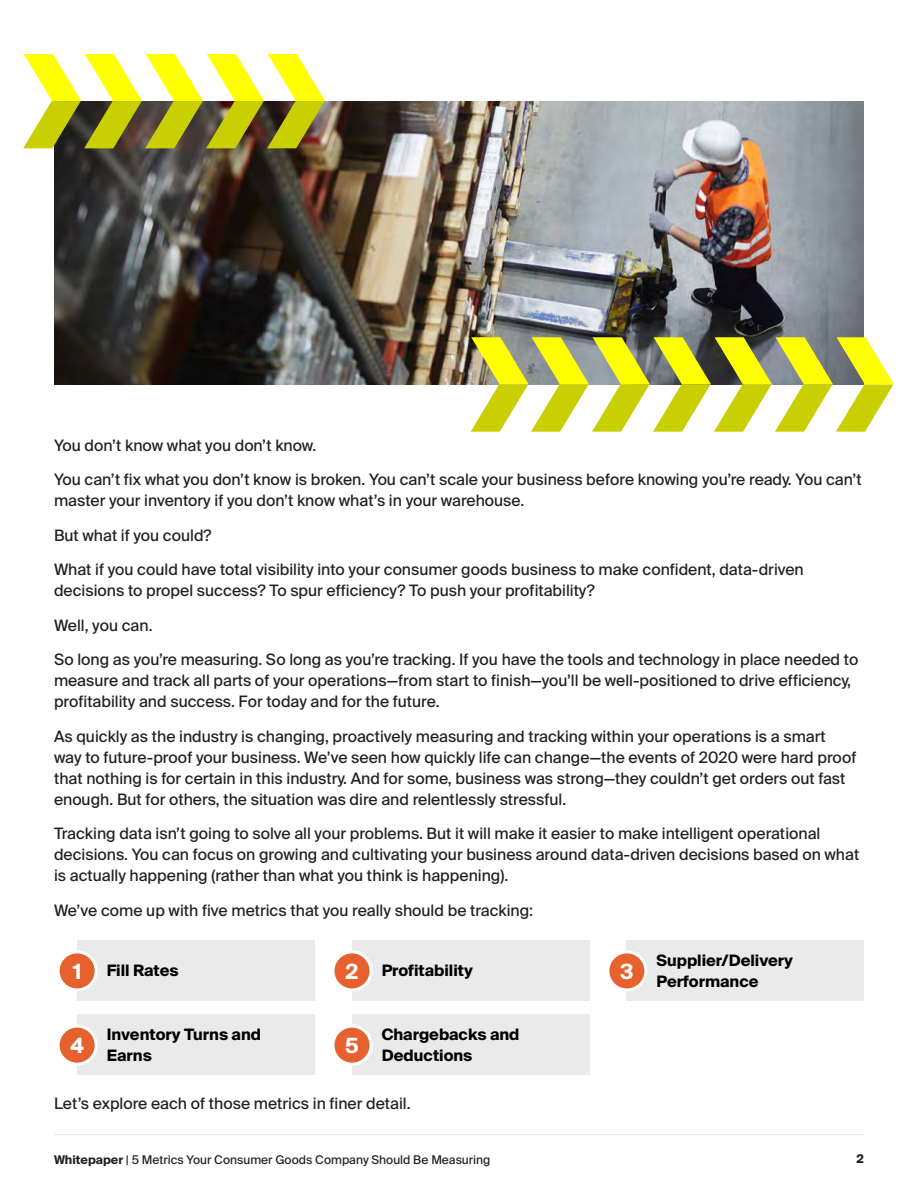
<style>
.page{position:relative;width:918px;height:1188px;background:#fff}
.page>*{position:absolute;margin:0;border:0;box-sizing:border-box;transform-origin:0 0}
.Heading_1{font:700 21px "Suisse Intl";color:#fff}
.Body_Text{font:15.75px/21px "Suisse Intl";color:#231f20}
.White_Headings{font:700 15.75px/21px "Suisse Intl";color:#000}
.t1{font:12px "Suisse Intl";color:#231f20}
.t2{font:700 12px "Suisse Intl";color:#231f20}
.s1{font-weight:700}
</style>
<div class="page">
<hr style="left:54px;top:1134px;width:810px;height:1px;background:#eaeaea">
<img style="left:54px;top:101px;width:810px;height:283px">
<svg style="left:23px;top:54px;width:302px;height:94px"></svg>
<svg style="left:471px;top:337px;width:423px;height:95px"></svg>
<div style="left:352px;top:940px;width:237px;height:60px;background:#eaeaea"></div>
<div style="left:333px;top:952px;width:38px;height:38px;background:#e6612e;border-radius:50%"></div>
<div style="left:331px;top:950px;width:42px;height:41px;border:3px solid #fff;border-radius:50%"></div>
<div style="left:77px;top:940px;width:237px;height:60px;background:#eaeaea"></div>
<div style="left:58px;top:952px;width:38px;height:38px;background:#e6612e;border-radius:50%"></div>
<div style="left:57px;top:950px;width:41px;height:41px;border:3px solid #fff;border-radius:50%"></div>
<div style="left:627px;top:940px;width:237px;height:60px;background:#eaeaea"></div>
<div style="left:608px;top:952px;width:38px;height:38px;background:#e6612e;border-radius:50%"></div>
<div style="left:606px;top:950px;width:41px;height:41px;border:3px solid #fff;border-radius:50%"></div>
<div style="left:352px;top:1014px;width:237px;height:60px;background:#eaeaea"></div>
<div style="left:333px;top:1026px;width:38px;height:38px;background:#e6612e;border-radius:50%"></div>
<div style="left:331px;top:1025px;width:42px;height:41px;border:3px solid #fff;border-radius:50%"></div>
<div style="left:77px;top:1014px;width:237px;height:60px;background:#eaeaea"></div>
<div style="left:58px;top:1026px;width:38px;height:38px;background:#e6612e;border-radius:50%"></div>
<div style="left:57px;top:1025px;width:41px;height:41px;border:3px solid #fff;border-radius:50%"></div>
<p class="Body_Text" style="left:54px;top:435px;width:264px">You don’t know what you don’t know.</p>
<p class="Body_Text" style="left:54px;top:469px;width:809px">You can’t fix what you don’t know is broken. You can’t scale your business before knowing you’re ready. You can’t master your inventory if you don’t know what’s in your warehouse.</p>
<p class="Body_Text" style="left:54px;top:525px;width:159px">But what if you could?</p>
<p class="Body_Text" style="left:54px;top:559px;width:751px">What if you could have total visibility into your consumer goods business to make confident, data-driven decisions to propel success? To spur efficiency? To push your profitability?</p>
<p class="Body_Text" style="left:54px;top:615px;width:100px">Well, you can.</p>
<p class="Body_Text" style="left:54px;top:649px;width:806px">So long as you’re measuring. So long as you’re tracking. If you have the tools and technology in place needed to measure and track all parts of your operations—from start to finish—you’ll be well-positioned to drive efficiency, profitability and success. For today and for the future.</p>
<p class="Body_Text" style="left:54px;top:726px;width:804px">As quickly as the industry is changing, proactively measuring and tracking within your operations is a smart way to future-proof your business. We’ve seen how quickly life can change—the events of 2020 were hard proof that nothing is for certain in this industry. And for some, business was strong—they couldn’t get orders out fast enough. But for others, the situation was dire and relentlessly stressful.</p>
<p class="Body_Text" style="left:54px;top:823px;width:807px">Tracking data isn’t going to solve all your problems. But it will make it easier to make intelligent operational decisions. You can focus on growing and cultivating your business around data-driven decisions based on what is actually happening (rather than what you think is happening).</p>
<p class="Body_Text" style="left:54px;top:900px;width:481px">We’ve come up with five metrics that you really should be tracking:</p>
<p class="Heading_1" style="left:73px;top:960px;width:10px">1</p>
<p class="White_Headings" style="left:107px;top:960px;width:73px">Fill Rates</p>
<p class="Heading_1" style="left:346px;top:960px;width:14px">2</p>
<p class="White_Headings" style="left:382px;top:960px;width:93px">Profitability</p>
<p class="White_Headings" style="left:657px;top:950px;width:138px">Supplier/Delivery<br>Performance</p>
<p class="Heading_1" style="left:620px;top:960px;width:15px">3</p>
<p class="Heading_1" style="left:71px;top:1034px;width:15px">4</p>
<p class="White_Headings" style="left:107px;top:1024px;width:156px">Inventory Turns and<br>Earns</p>
<p class="Heading_1" style="left:345px;top:1034px;width:16px">5</p>
<p class="White_Headings" style="left:382px;top:1024px;width:139px">Chargebacks and<br>Deductions</p>
<p class="Body_Text" style="left:54px;top:1093px;width:358px">Let’s explore each of those metrics in finer detail.</p>
<p class="t1" style="left:54px;top:1153px;width:438px"><span class="s1">Whitepaper</span> | 5 Metrics Your Consumer Goods Company Should Be Measuring</p>
<p class="t2" style="left:857px;top:1152px;width:9px">2</p>
</div>
